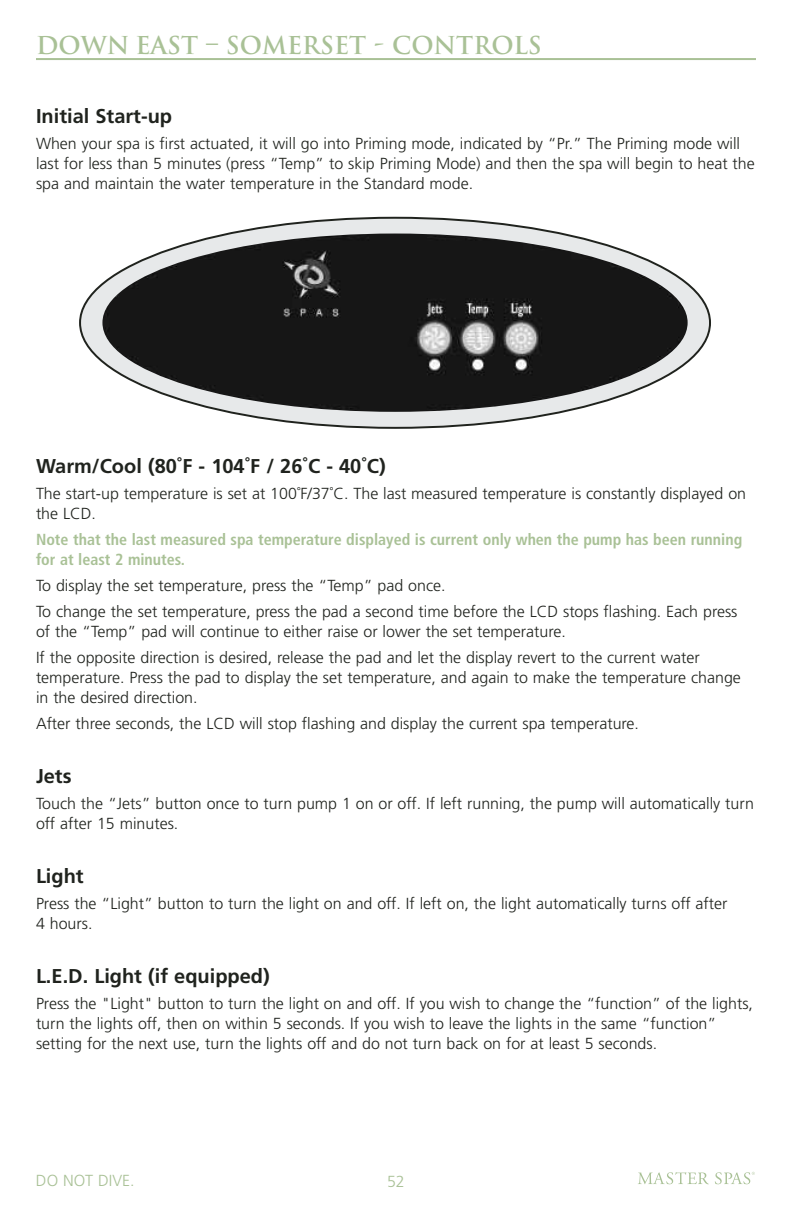
<style>
.page{position:relative;width:792px;height:1224px;background:#fff}
.page>*{position:absolute;margin:0;border:0;box-sizing:border-box;transform-origin:0 0}
.t1{font:700 24px "Trajan";color:#a9c196}
.t2{font:700 20px "Frutiger";color:#20231e}
.t3{font:300 16px/20px "Frutiger";color:#20231e}
.t4{font:700 condensed 16px/20px "Frutiger";color:#a9c196}
.t5{font:300 16px "Frutiger";color:#a9c196}
</style>
<div class="page">
<svg style="left:79px;top:217px;width:632px;height:212px"></svg>
<hr style="left:36px;top:58px;width:720px;height:2px;background:#a9c196">
<svg style="left:638px;top:1172px;width:71px;height:12px"></svg>
<svg style="left:715px;top:1172px;width:40px;height:12px"></svg>
<img style="left:102px;top:234px;width:586px;height:178px;border-radius:50%">
<h1 class="t1" style="left:36px;top:32px;width:507px">DOWN EAST – SOMERSET - CONTROLS</h1>
<p class="t2" style="left:36px;top:108px;width:138px">Initial Start-up</p>
<p class="t3" style="left:36px;top:135px;width:720px">When your spa is first actuated, it will go into Priming mode, indicated by “Pr.” The Priming mode will last for less than 5 minutes (press “Temp” to skip Priming Mode) and then the spa will begin to heat the spa and maintain the water temperature in the Standard mode.</p>
<p class="t2" style="left:36px;top:458px;width:351px">Warm/Cool (80˚F - 104˚F / 26˚C - 40˚C)</p>
<p class="t3" style="left:36px;top:484px;width:712px">The start-up temperature is set at 100˚F/37˚C. The last measured temperature is constantly displayed on the LCD.</p>
<p class="t4" style="left:36px;top:530px;width:708px">Note that the last measured spa temperature displayed is current only when the pump has been running for at least 2 minutes.</p>
<p class="t3" style="left:36px;top:573px;width:703px;line-height:26px">To display the set temperature, press the “Temp” pad once.<br>To change the set temperature, press the pad a second time before the LCD stops flashing. Each press</p>
<p class="t3" style="left:36px;top:619px;width:665px;line-height:26px">of the “Temp” pad will continue to either raise or lower the set temperature.<br>If the opposite direction is desired, release the pad and let the display revert to the current water</p>
<p class="t3" style="left:36px;top:668px;width:706px">temperature. Press the pad to display the set temperature, and again to make the temperature change in the desired direction.</p>
<p class="t3" style="left:36px;top:715px;width:605px">After three seconds, the LCD will stop flashing and display the current spa temperature.</p>
<p class="t2" style="left:36px;top:768px;width:37px">Jets</p>
<p class="t3" style="left:36px;top:795px;width:720px">Touch the “Jets” button once to turn pump 1 on or off. If left running, the pump will automatically turn off after 15 minutes.</p>
<p class="t2" style="left:36px;top:868px;width:49px">Light</p>
<p class="t3" style="left:36px;top:895px;width:693px">Press the “Light” button to turn the light on and off. If left on, the light automatically turns off after<br>4 hours.</p>
<p class="t2" style="left:36px;top:968px;width:235px">L.E.D. Light (if equipped)</p>
<p class="t3" style="left:36px;top:995px;width:719px">Press the "Light" button to turn the light on and off. If you wish to change the “function” of the lights, turn the lights off, then on within 5 seconds. If you wish to leave the lights in the same “function” setting for the next use, turn the lights off and do not turn back on for at least 5 seconds.</p>
<p class="t5" style="left:36px;top:1174px;width:100px">DO NOT DIVE.</p>
<p class="t5" style="left:387px;top:1174px;width:19px">52</p>
</div>
